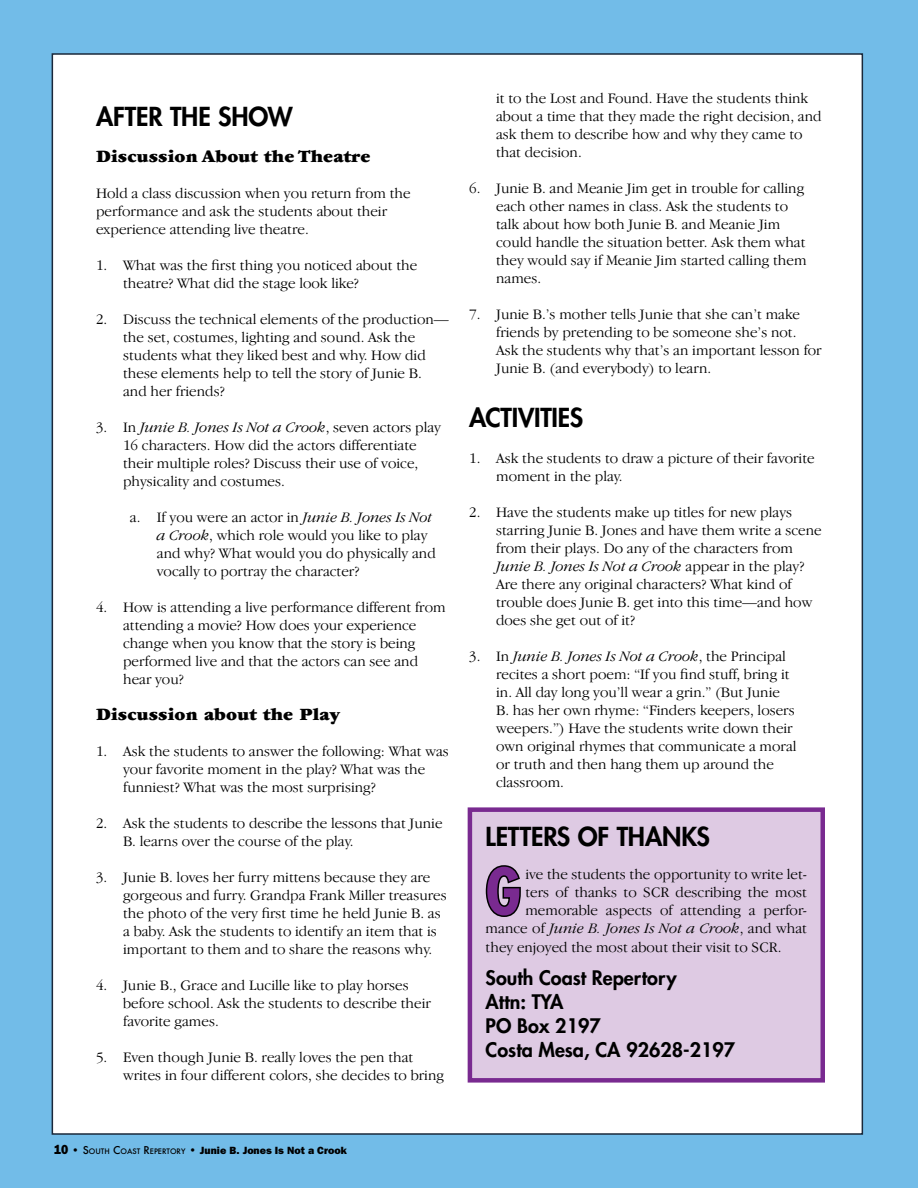
<style>
.page{position:relative;width:918px;height:1188px;background:#72bce8}
.page>*{position:absolute;margin:0;border:0;box-sizing:border-box;transform-origin:0 0}
.t1{font:700 condensed 62.7px "Futura";color:#792a90}
.t2{font:800 25.5px "Futura";letter-spacing:-.01em;color:#000}
.t3{font:800 19.5px/24px "Futura";color:#000}
.t4{font:900 18px "Garamond";letter-spacing:.01em;color:#000}
.t5{font:300 15px/18px "Garamond IT Cby BT";color:#000}
.t6{font:800 10.5px "Franklin Gothic";color:#000}
.s1{font-style:italic}
.s2{font-size:13.2px}
.s3{font-family:"Futura";font-weight:500}
.s4{font-family:"Futura";font-weight:500;font-size:7.35px}
</style>
<div class="page">
<div style="left:52px;top:53px;width:811px;height:1082px;background:#fff;border:2px solid #1a283a"></div>
<div style="left:470px;top:810px;width:353px;height:270px;background:#decae3"></div>
<svg style="left:485px;top:865px;width:36px;height:52px"></svg>
<div style="left:468px;top:807px;width:357px;height:276px;border:4px solid #792a90"></div>
<h2 class="t2" style="left:96px;top:100px;width:198px">AFTER THE SHOW</h2>
<p class="t4" style="left:96px;top:147px;width:276px">Discussion About the Theatre</p>
<p class="t5" style="left:96px;top:184px;width:316px">Hold a class discussion when you return from the performance and ask the students about their experience attending live theatre.</p>
<p class="t5" style="left:123px;top:256px;width:296px;text-indent:-27px">1. What was the first thing you noticed about the theatre? What did the stage look like?</p>
<p class="t5" style="left:123px;top:310px;width:327px;text-indent:-27px">2. Discuss the technical elements of the production— the set, costumes, lighting and sound. Ask the students what they liked best and why. How did these elements help to tell the story of Junie B. and her friends?</p>
<p class="t5" style="left:123px;top:418px;width:319px;text-indent:-27px">3. In <span class="s1">Junie B. Jones Is Not a Crook</span>, seven actors play 16 characters. How did the actors differentiate their multiple roles? Discuss their use of voice, physicality and costumes.</p>
<p class="t5" style="left:157px;top:508px;width:280px;text-indent:-27px">a. If you were an actor in <span class="s1">Junie B. Jones Is Not a Crook</span>, which role would you like to play and why? What would you do physically and vocally to portray the character?</p>
<p class="t5" style="left:123px;top:598px;width:324px;text-indent:-27px">4. How is attending a live performance different from attending a movie? How does your experience change when you know that the story is being performed live and that the actors can see and hear you?</p>
<p class="t4" style="left:96px;top:705px;width:245px">Discussion about the Play</p>
<p class="t5" style="left:123px;top:742px;width:327px;text-indent:-27px">1. Ask the students to answer the following: What was your favorite moment in the play? What was the funniest? What was the most surprising?</p>
<p class="t5" style="left:123px;top:814px;width:321px;text-indent:-27px">2. Ask the students to describe the lessons that Junie<br>B. learns over the course of the play.</p>
<p class="t5" style="left:123px;top:868px;width:325px;text-indent:-27px">3. Junie B. loves her furry mittens because they are gorgeous and furry. Grandpa Frank Miller treasures the photo of the very first time he held Junie B. as a baby. Ask the students to identify an item that is important to them and to share the reasons why.</p>
<p class="t5" style="left:123px;top:976px;width:309px;text-indent:-27px">4. Junie B., Grace and Lucille like to play horses before school. Ask the students to describe their favorite games.</p>
<p class="t5" style="left:123px;top:1048px;width:322px;text-indent:-27px">5. Even though Junie B. really loves the pen that writes in four different colors, she decides to bring</p>
<p class="t5" style="left:496px;top:89px;width:327px">it to the Lost and Found. Have the students think about a time that they made the right decision, and ask them to describe how and why they came to that decision.</p>
<p class="t5" style="left:496px;top:179px;width:312px;text-indent:-27px">6. Junie B. and Meanie Jim get in trouble for calling each other names in class. Ask the students to talk about how both Junie B. and Meanie Jim could handle the situation better. Ask them what they would say if Meanie Jim started calling them names.</p>
<p class="t5" style="left:496px;top:305px;width:327px;text-indent:-27px">7. Junie B.’s mother tells Junie that she can’t make friends by pretending to be someone she’s not.<br>Ask the students why that’s an important lesson for Junie B. (and everybody) to learn.</p>
<h2 class="t2" style="left:469px;top:401px;width:116px">ACTIVITIES</h2>
<p class="t5" style="left:496px;top:449px;width:320px;text-indent:-27px">1. Ask the students to draw a picture of their favorite moment in the play.</p>
<p class="t5" style="left:496px;top:503px;width:327px;text-indent:-27px">2. Have the students make up titles for new plays starring Junie B. Jones and have them write a scene from their plays. Do any of the characters from <span class="s1">Junie B. Jones Is Not a Crook</span> appear in the play?<br>Are there any original characters? What kind of trouble does Junie B. get into this time—and how does she get out of it?</p>
<p class="t5" style="left:496px;top:647px;width:302px;text-indent:-27px">3. In <span class="s1">Junie B. Jones Is Not a Crook</span>, the Principal recites a short poem: “If you find stuff, bring it in. All day long you’ll wear a grin.” (But Junie B. has her own rhyme: “Finders keepers, losers weepers.”) Have the students write down their own original rhymes that communicate a moral or truth and then hang them up around the classroom.</p>
<h2 class="t2" style="left:486px;top:819px;width:226px">LETTERS OF THANKS</h2>
<h1 class="t1" style="left:486px;top:851px;width:37px">G</h1>
<p class="t5" style="left:486px;top:865px;width:323px;text-align:right">ive the students the opportunity to write let-<br>ters of thanks to SCR describing the most memorable aspects of attending a perfor&shy;mance of <span class="s1">Junie B. Jones Is Not a Crook</span>, and what</p>
<p class="t5" style="left:486px;top:938px;width:297px">they enjoyed the most about their visit to SCR.</p>
<h3 class="t3" style="left:486px;top:966px;width:251px">South Coast Repertory<br>Attn: TYA<br>PO Box 2197<br>Costa Mesa, CA 92628-2197</h3>
<p class="t6" style="left:54px;top:1145px;width:294px"><span class="s2">10</span> <span class="s3">•</span> <span class="s3">S</span><span class="s4">OUTH</span> <span class="s3">C</span><span class="s4">OAST</span> <span class="s3">R</span><span class="s4">EPERTORY</span> <span class="s3">•</span> Junie B. Jones Is Not a Crook</p>
</div>
